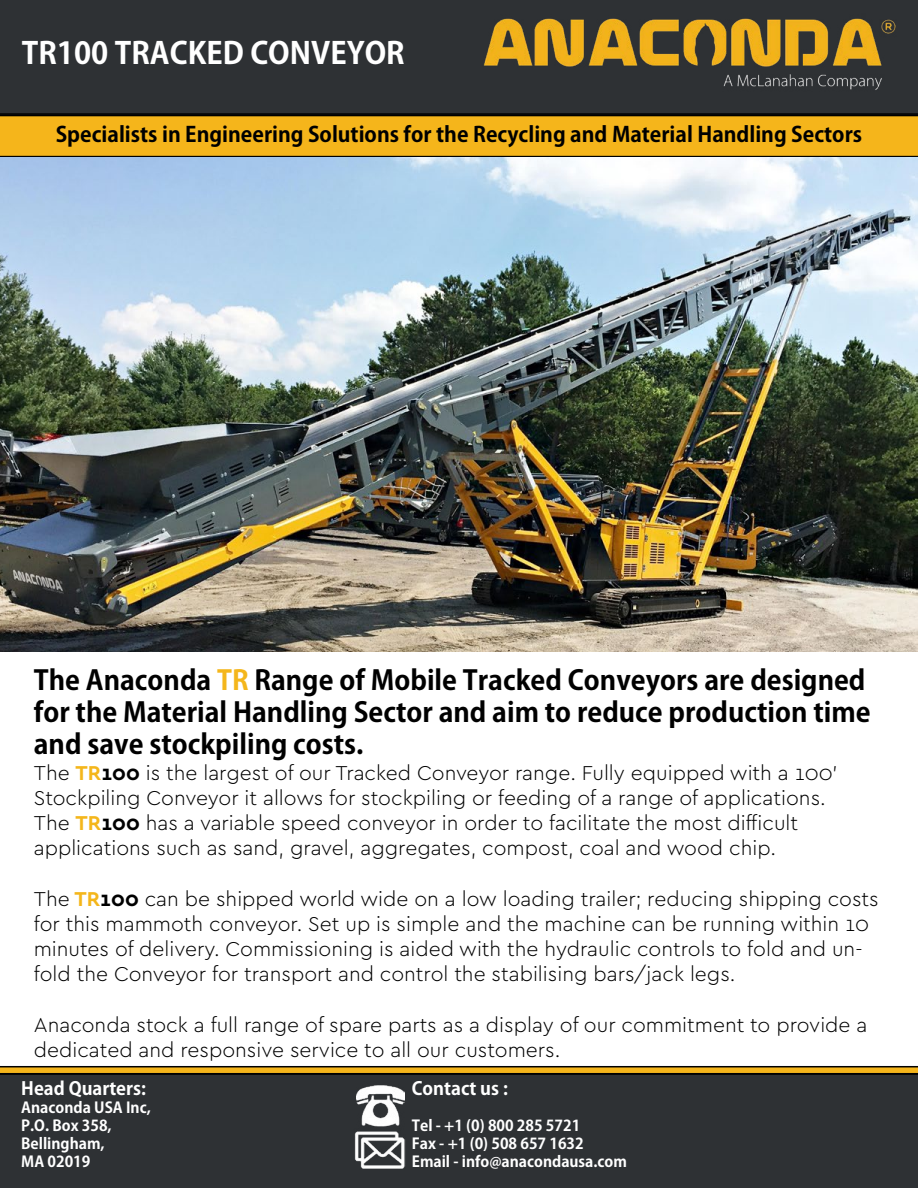
<style>
.page{position:relative;width:918px;height:1188px;background:#fff}
.page>*{position:absolute;margin:0;border:0;box-sizing:border-box;transform-origin:0 0}
.t1{font:700 30px "Ryo Gothic Plus N";color:#fff}
.t2{font:700 27px/32.4px "Ryo Gothic Plus N";color:#000}
.t3{font:300 21px/25.2px "Cera GR";color:#000}
.t4{font:700 21px "Ryo Gothic Plus N";color:#000}
.t5{font:700 18px "Ryo Gothic Plus N";color:#fff}
.t6{font:700 15px/18px "Ryo Gothic Plus N";color:#fff}
.s1{color:#f4b61b}
.s2{font-weight:700;color:#f4b61b}
.s3{font-weight:700}
</style>
<div class="page">
<div style="left:0;top:0;width:918px;height:115px;background:#2e3134"></div>
<svg style="left:0;top:115px;width:918px;height:42px;background:#e6aa19"></svg>
<img style="left:476px;top:13px;width:426px;height:81px">
<div style="left:0;top:1074px;width:918px;height:114px;background:#2e3134"></div>
<svg style="left:0;top:1066px;width:918px;height:8px;background:#a87c12"></svg>
<img style="left:357px;top:1081px;width:48px;height:41px">
<img style="left:353px;top:1122px;width:52px;height:48px">
<img style="left:0;top:157px;width:918px;height:494px">
<h1 class="t1" style="left:22px;top:34px;width:384px">TR100 TRACKED CONVEYOR</h1>
<p class="t4" style="left:56px;top:121px;width:808px">Specialists in Engineering Solutions for the Recycling and Material Handling Sectors</p>
<p class="t2" style="left:34px;top:665px;width:838px">The Anaconda <span class="s1">TR</span> Range of Mobile Tracked Conveyors are designed for the Material Handling Sector and aim to reduce production time and save stockpiling costs.</p>
<p class="t3" style="left:34px;top:760px;width:806px">The <span class="s2">TR</span><span class="s3">100</span> is the largest of our Tracked Conveyor range. Fully equipped with a 100’ Stockpiling Conveyor it allows for stockpiling or feeding of a range of applications.<br>The <span class="s2">TR</span><span class="s3">100</span> has a variable speed conveyor in order to facilitate the most difficult applications such as sand, gravel, aggregates, compost, coal and wood chip.</p>
<p class="t3" style="left:34px;top:886px;width:846px">The <span class="s2">TR</span><span class="s3">100</span> can be shipped world wide on a low loading trailer; reducing shipping costs for this mammoth conveyor. Set up is simple and the machine can be running within 10 minutes of delivery. Commissioning is aided with the hydraulic controls to fold and un&shy;fold the Conveyor for transport and control the stabilising bars/jack legs.</p>
<p class="t3" style="left:34px;top:1012px;width:835px">Anaconda stock a full range of spare parts as a display of our commitment to provide a dedicated and responsive service to all our customers.</p>
<p class="t5" style="left:21px;top:1077px;width:126px">Head Quarters:</p>
<p class="t6" style="left:21px;top:1099px;width:131px">Anaconda USA Inc,<br>P.O. Box 358,<br>Bellingham,<br>MA 02019</p>
<p class="t5" style="left:412px;top:1077px;width:98px">Contact us :</p>
<p class="t6" style="left:412px;top:1117px;width:217px">Tel - +1 (0) 800 285 5721<br>Fax - +1 (0) 508 657 1632<br>Email - info@anacondausa.com</p>
</div>
